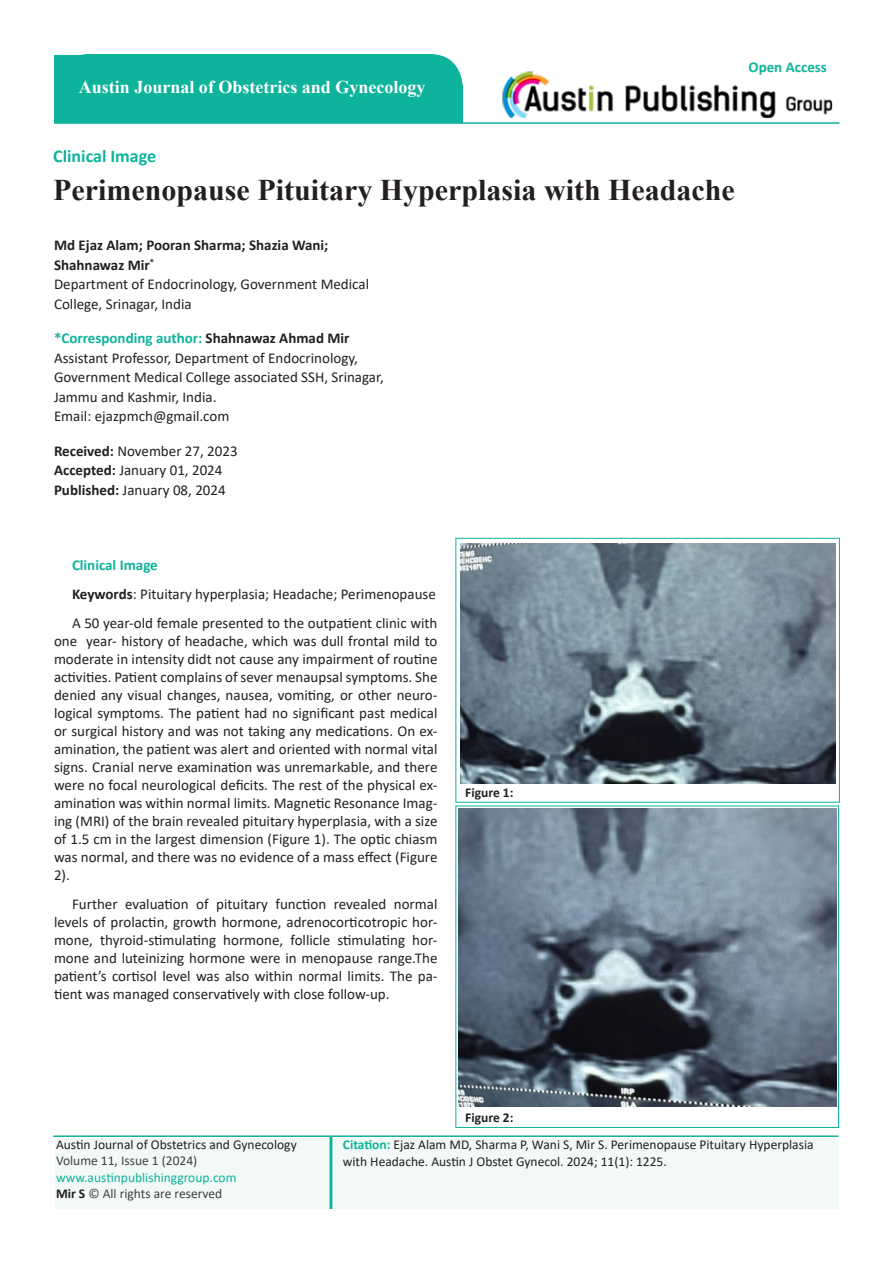
<style>
.page{position:relative;width:893px;height:1263px;background:#fff}
.page>*{position:absolute;margin:0;border:0;box-sizing:border-box;transform-origin:0 0}
.t1{font:700 30px "Times New Roman";color:#231f20}
.t2{font:700 18px "Times New Roman";color:#fff}
.t3{font:700 18px "Calibri";color:#0eb39b}
.t4{font:15px/18px "Calibri";color:#231f20}
.t5{font:700 15px "Calibri";color:#0eb39b}
.t6{font:700 15px/19.5px "Calibri";color:#231f20}
.t7{font:13.5px/16.5px "Calibri";color:#231f20}
.t8{font:13.5px/16.5px "Calibri";color:#414042}
.t9{font:700 13.5px "Calibri";color:#231f20}
.s1{color:#231f20}
.s2{font-weight:700}
.s3{color:#0eb39b}
.s4{font-weight:700;color:#231f20}
.s5{font-weight:700;color:#0eb29a}
</style>
<div class="page">
<div style="left:55px;top:54px;width:408px;height:69px;background:#0eb39b;border-radius:33px"></div>
<img style="left:502px;top:71px;width:331px;height:46px">
<div style="left:55px;top:1138px;width:783px;height:71px;background:#f2f9f6"></div>
<div style="left:335px;top:86px;width:128px;height:37px;background:#0eb39b"></div>
<div style="left:330px;top:1136px;width:2px;height:73px;border:2px solid #0eb39b"></div>
<hr style="left:54px;top:122px;width:785px;height:2px;background:#0eb39b">
<hr style="left:53px;top:1135px;width:785px;height:2px;background:#0eb39b">
<div style="left:455px;top:538px;width:385px;height:264px;border:1px solid #0eb39b"></div>
<div style="left:455px;top:806px;width:384px;height:322px;border:1px solid #0eb39b"></div>
<img style="left:461px;top:543px;width:374px;height:240px">
<img style="left:459px;top:808px;width:377px;height:299px">
<p class="t2" style="left:79px;top:74px;width:348px">Austin Journal of Obstetrics and Gynecology</p>
<p class="t5" style="left:748px;top:57px;width:80px">Open Access</p>
<p class="t3" style="left:53px;top:144px;width:104px">Clinical Image</p>
<p class="t1" style="left:53px;top:168px;width:683px">Perimenopause Pituitary Hyperplasia with Headache</p>
<p class="t6" style="left:54px;top:235px;width:276px">Md Ejaz Alam; Pooran Sharma; Shazia Wani;<br>Shahnawaz Mir<sup>*</sup></p>
<p class="t4" style="left:54px;top:274px;width:317px;line-height:19.5px">Department of Endocrinology, Government Medical<br>College, Srinagar, India</p>
<p class="t5" style="left:54px;top:328px;width:297px">*Corresponding author: <span class="s1">Shahnawaz Ahmad Mir</span></p>
<p class="t4" style="left:54px;top:348px;width:331px;line-height:19.5px">Assistant Professor, Department of Endocrinology,<br>Government Medical College associated SSH, Srinagar,<br>Jammu and Kashmir, India.</p>
<p class="t4" style="left:54px;top:407px;width:177px">Email: ejazpmch@gmail.com</p>
<p class="t4" style="left:54px;top:441px;width:185px"><span class="s2">Received:</span> November 27, 2023</p>
<p class="t4" style="left:54px;top:461px;width:170px"><span class="s2">Accepted:</span> January 01, 2024</p>
<p class="t4" style="left:54px;top:480px;width:173px"><span class="s2">Published:</span> January 08, 2024</p>
<p class="t5" style="left:72px;top:555px;width:87px">Clinical Image</p>
<p class="t4" style="left:72px;top:585px;width:365px"><span class="s2">Keywords</span>: Pituitary hyperplasia; Headache; Perimenopause</p>
<p class="t4" style="left:54px;top:613px;width:385px;text-align:justify;text-indent:18px">A 50 year-old female presented to the outpatient clinic with one year- history of headache, which was dull frontal mild to moderate in intensity didt not cause any impairment of routine activities. Patient complains of sever menaupsal symptoms. She denied any visual changes, nausea, vomiting, or other neuro&shy;logical symptoms. The patient had no significant past medical or surgical history and was not taking any medications. On ex&shy;amination, the patient was alert and oriented with normal vital signs. Cranial nerve examination was unremarkable, and there were no focal neurological deficits. The rest of the physical ex&shy;amination was within normal limits. Magnetic Resonance Imag&shy;ing (MRI) of the brain revealed pituitary hyperplasia, with a size of 1.5 cm in the largest dimension (Figure 1). The optic chiasm was normal, and there was no evidence of a mass effect (Figure 2).</p>
<p class="t4" style="left:54px;top:894px;width:385px;text-align:justify;text-indent:18px">Further evaluation of pituitary function revealed normal levels of prolactin, growth hormone, adrenocorticotropic hor&shy;mone, thyroid-stimulating hormone, follicle stimulating hor&shy;mone and luteinizing hormone were in menopause range.The patient’s cortisol level was also within normal limits. The pa&shy;tient was managed conservatively with close follow-up.</p>
<p class="t9" style="left:465px;top:783px;width:50px">Figure 1:</p>
<p class="t9" style="left:465px;top:1108px;width:50px">Figure 2:</p>
<p class="t7" style="left:56px;top:1136px;width:242px">Austin Journal of Obstetrics and Gynecology</p>
<p class="t8" style="left:56px;top:1152px;width:182px">Volume 11, Issue 1 (2024) <span class="s3">www.austinpublishinggroup.com<br></span><span class="s4">Mir S</span> © All rights are reserved</p>
<p class="t7" style="left:343px;top:1136px;width:472px"><span class="s5">Citation:</span> Ejaz Alam MD, Sharma P, Wani S, Mir S. Perimenopause Pituitary Hyperplasia with Headache. Austin J Obstet Gynecol. 2024; 11(1): 1225.</p>
</div>
